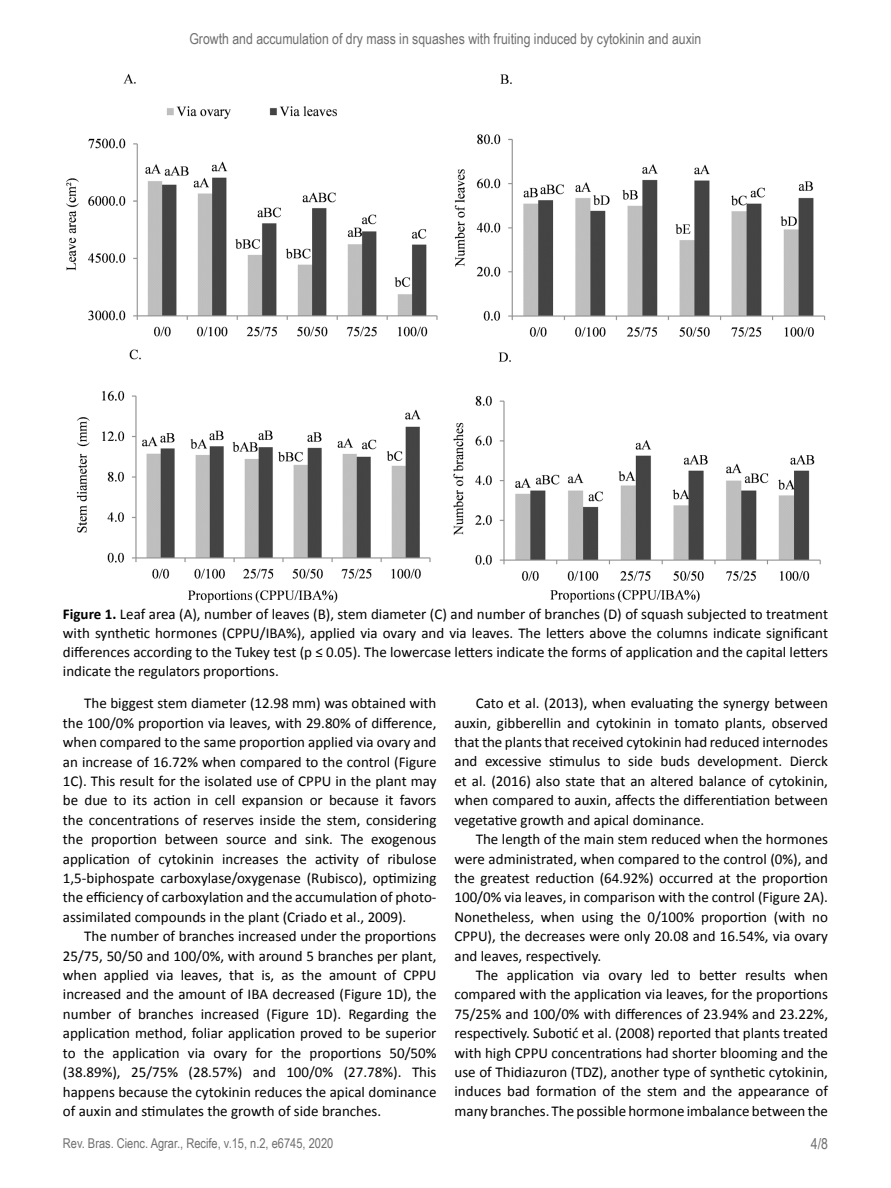
<style>
.page{position:relative;width:891px;height:1188px;background:#fff}
.page>*{position:absolute;margin:0;border:0;box-sizing:border-box;transform-origin:0 0}
.t1{font:15px/19.4px "Calibri";color:#000;text-align:justify}
.t2{font:15px "Arial Narrow";color:#706f6f}
.t3{font:13.5px "Arial Narrow";color:#706f6f}
.s1{font-weight:700}
</style>
<div class="page">
<img style="left:66px;top:74px;width:760px;height:529px">
<p class="t2" style="left:189px;top:28px;width:514px">Growth and accumulation of dry mass in squashes with fruiting induced by cytokinin and auxin</p>
<p class="t1" style="left:63px;top:605px;width:767px;line-height:18.8px"><span class="s1">Figure 1.</span> Leaf area (A), number of leaves (B), stem diameter (C) and number of branches (D) of squash subjected to treatment with synthetic hormones (CPPU/IBA%), applied via ovary and via leaves. The letters above the columns indicate significant differences according to the Tukey test (p ≤ 0.05). The lowercase letters indicate the forms of application and the capital letters indicate the regulators proportions.</p>
<p class="t1" style="left:63px;top:694px;width:375px;text-indent:21px">The biggest stem diameter (12.98 mm) was obtained with the 100/0% proportion via leaves, with 29.80% of difference, when compared to the same proportion applied via ovary and an increase of 16.72% when compared to the control (Figure 1C). This result for the isolated use of CPPU in the plant may be due to its action in cell expansion or because it favors the concentrations of reserves inside the stem, considering the proportion between source and sink. The exogenous application of cytokinin increases the activity of ribulose 1,5-biphospate carboxylase/oxygenase (Rubisco), optimizing the efficiency of carboxylation and the accumulation of photo&shy;assimilated compounds in the plant (Criado et al., 2009).</p>
<p class="t1" style="left:63px;top:927px;width:375px;text-indent:21px">The number of branches increased under the proportions 25/75, 50/50 and 100/0%, with around 5 branches per plant, when applied via leaves, that is, as the amount of CPPU increased and the amount of IBA decreased (Figure 1D), the number of branches increased (Figure 1D). Regarding the application method, foliar application proved to be superior to the application via ovary for the proportions 50/50% (38.89%), 25/75% (28.57%) and 100/0% (27.78%). This happens because the cytokinin reduces the apical dominance of auxin and stimulates the growth of side branches.</p>
<p class="t1" style="left:455px;top:694px;width:375px;text-indent:21px">Cato et al. (2013), when evaluating the synergy between auxin, gibberellin and cytokinin in tomato plants, observed that the plants that received cytokinin had reduced internodes and excessive stimulus to side buds development. Dierck et al. (2016) also state that an altered balance of cytokinin, when compared to auxin, affects the differentiation between vegetative growth and apical dominance.</p>
<p class="t1" style="left:455px;top:830px;width:375px;text-indent:21px">The length of the main stem reduced when the hormones were administrated, when compared to the control (0%), and the greatest reduction (64.92%) occurred at the proportion 100/0% via leaves, in comparison with the control (Figure 2A).<br>Nonetheless, when using the 0/100% proportion (with no CPPU), the decreases were only 20.08 and 16.54%, via ovary and leaves, respectively.</p>
<p class="t1" style="left:455px;top:965px;width:375px;text-indent:21px">The application via ovary led to better results when compared with the application via leaves, for the proportions 75/25% and 100/0% with differences of 23.94% and 23.22%, respectively. Subotić et al. (2008) reported that plants treated with high CPPU concentrations had shorter blooming and the use of Thidiazuron (TDZ), another type of synthetic cytokinin, induces bad formation of the stem and the appearance of many branches. The possible hormone imbalance between the</p>
<p class="t3" style="left:63px;top:1134px;width:272px">Rev. Bras. Cienc. Agrar., Recife, v.15, n.2, e6745, 2020</p>
<p class="t2" style="left:811px;top:1133px;width:19px">4/8</p>
</div>
